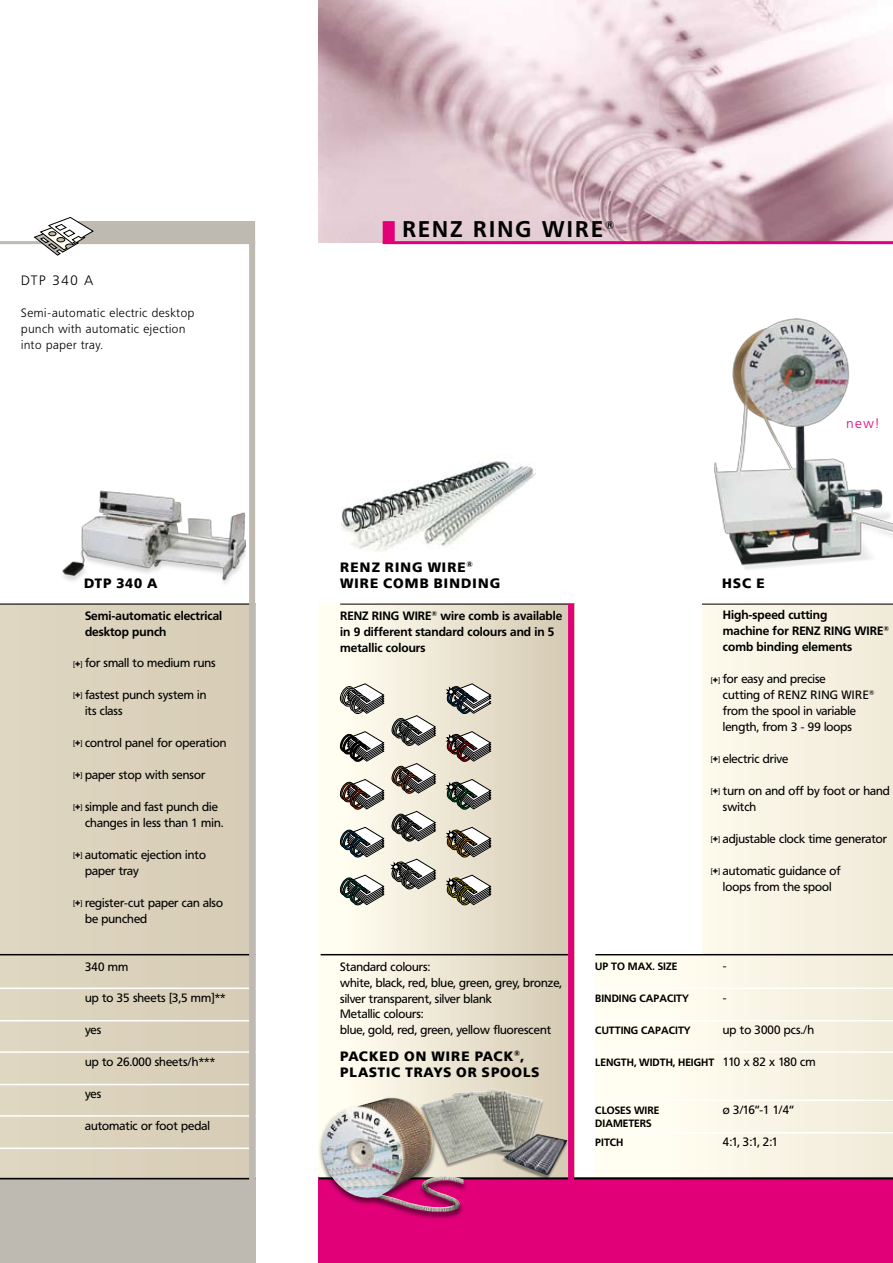
<style>
.page{position:relative;width:893px;height:1263px;background:#fff}
.page>*{position:absolute;margin:0;border:0;box-sizing:border-box;transform-origin:0 0}
.t1{font:700 22.5px "Frutiger BQ";letter-spacing:.1em;color:#000}
.t2{font:900 13.5px/15.9px "Frutiger BQ";letter-spacing:.05em;color:#000}
.t3{font:900 13.5px/15.9px "Frutiger BQ";letter-spacing:.09em;color:#000}
.t4{font:900 13.5px "Frutiger BQ";letter-spacing:.07em;color:#000}
.t5{font:300 13.5px "Frutiger BQ";letter-spacing:.12em;color:#000}
.t6{font:300 13.5px "Frutiger BQ";color:#e20079}
.t7{font:12px/15.9px "Frutiger BQ";color:#000}
.t8{font:700 12px/15.9px "Frutiger BQ";color:#000}
.t9{font:300 12px/15.9px "Frutiger BQ";letter-spacing:.05em;color:#000}
.t10{font:12px "Frutiger BQ";letter-spacing:-.04em;color:#000}
.t11{font:700 10.5px/12.9px "Frutiger BQ";color:#000}
.t12{font:7.5px "Frutiger BQ";color:#000}
.s1{font-weight:900;font-size:10.5px}
</style>
<div class="page">
<img style="left:319px;top:0;width:574px;height:242px">
<div style="left:0;top:604px;width:255px;height:574px;background:#dcd2bc"></div>
<hr style="left:0;top:1051px;width:255px;height:2px;background:#fff">
<hr style="left:0;top:1084px;width:255px;height:1px;background:#fff">
<hr style="left:0;top:1115px;width:255px;height:2px;background:#fff">
<hr style="left:0;top:1147px;width:255px;height:2px;background:#fff">
<hr style="left:0;top:987px;width:255px;height:2px;background:#fff">
<hr style="left:0;top:1020px;width:255px;height:1px;background:#fff">
<hr style="left:0;top:604px;width:255px;height:1px;background:#000">
<hr style="left:0;top:954px;width:255px;height:1px;background:#000">
<div style="left:0;top:1178px;width:255px;height:85px;background:#beb9b1"></div>
<div style="left:64px;top:221px;width:191px;height:21px;background:#beb9b1"></div>
<hr style="left:0;top:241px;width:255px;height:3px;background:#beb9b1">
<hr style="left:0;top:1178px;width:255px;height:1px;background:#000">
<div style="left:249px;top:221px;width:6px;height:1042px;background:#beb9b1"></div>
<div style="left:319px;top:604px;width:255px;height:606px;background:linear-gradient(to right,#fffff6,#d5cab2)"></div>
<hr style="left:340px;top:604px;width:234px;height:1px;background:#000">
<hr style="left:383px;top:241px;width:510px;height:3px;background:#e20079">
<div style="left:383px;top:221px;width:12px;height:21px;background:#e20079"></div>
<div style="left:595px;top:604px;width:298px;height:606px;background:#f9f4e5"></div>
<hr style="left:321px;top:954px;width:250px;height:1px;background:#000">
<hr style="left:702px;top:604px;width:191px;height:1px;background:#000">
<hr style="left:595px;top:1051px;width:298px;height:2px;background:#fff">
<hr style="left:595px;top:1099px;width:298px;height:2px;background:#fff">
<hr style="left:595px;top:1132px;width:298px;height:1px;background:#fff">
<hr style="left:595px;top:987px;width:298px;height:2px;background:#fff">
<hr style="left:595px;top:1020px;width:298px;height:1px;background:#fff">
<div style="left:319px;top:1178px;width:574px;height:85px;background:#e20079"></div>
<hr style="left:319px;top:1178px;width:574px;height:1px;background:#000">
<hr style="left:595px;top:954px;width:298px;height:1px;background:#000">
<div style="left:568px;top:604px;width:6px;height:584px;background:#e20079"></div>
<img style="left:341px;top:461px;width:195px;height:90px">
<img style="left:62px;top:490px;width:184px;height:94px">
<svg style="left:34px;top:217px;width:60px;height:39px"></svg>
<div style="left:595px;top:603px;width:107px;height:351px;background:#fff"></div>
<img style="left:714px;top:318px;width:179px;height:252px">
<div style="left:318px;top:1097px;width:150px;height:123px;background:#000;opacity:.55"></div>
<img style="left:322px;top:1097px;width:141px;height:116px">
<div style="left:420px;top:1089px;width:124px;height:79px;background:#000;opacity:.4"></div>
<img style="left:422px;top:1088px;width:120px;height:75px">
<div style="left:501px;top:1135px;width:68px;height:45px;background:#000;opacity:.4"></div>
<img style="left:504px;top:1134px;width:64px;height:42px">
<svg style="left:446px;top:683px;width:45px;height:31px"></svg>
<svg style="left:446px;top:827px;width:45px;height:31px"></svg>
<svg style="left:446px;top:731px;width:45px;height:31px"></svg>
<svg style="left:446px;top:779px;width:45px;height:31px"></svg>
<svg style="left:446px;top:875px;width:45px;height:30px"></svg>
<svg style="left:340px;top:827px;width:44px;height:31px"></svg>
<svg style="left:340px;top:875px;width:44px;height:30px"></svg>
<svg style="left:340px;top:683px;width:44px;height:31px"></svg>
<svg style="left:340px;top:731px;width:44px;height:31px"></svg>
<svg style="left:340px;top:779px;width:44px;height:31px"></svg>
<svg style="left:392px;top:715px;width:44px;height:31px"></svg>
<svg style="left:392px;top:763px;width:44px;height:31px"></svg>
<svg style="left:392px;top:811px;width:44px;height:31px"></svg>
<svg style="left:391px;top:859px;width:45px;height:31px"></svg>
<p class="t5" style="left:21px;top:272px;width:74px">DTP 340 A</p>
<p class="t9" style="left:21px;top:305px;width:175px">Semi-automatic electric desktop punch with automatic ejection into paper tray.</p>
<p class="t4" style="left:84px;top:575px;width:75px">DTP 340 A</p>
<p class="t8" style="left:85px;top:607px;width:139px">Semi-automatic electrical desktop punch</p>
<p class="t7" style="left:85px;top:655px;width:132px">for small to medium runs</p>
<p class="t7" style="left:85px;top:687px;width:123px">fastest punch system in its class</p>
<p class="t7" style="left:85px;top:735px;width:143px">control panel for operation</p>
<p class="t7" style="left:85px;top:767px;width:122px">paper stop with sensor</p>
<p class="t7" style="left:85px;top:799px;width:140px">simple and fast punch die changes in less than 1 min.</p>
<p class="t7" style="left:85px;top:847px;width:122px">automatic ejection into paper tray</p>
<p class="t7" style="left:85px;top:895px;width:139px">register-cut paper can also be punched</p>
<p class="t7" style="left:85px;top:958px;width:45px">340 mm</p>
<p class="t7" style="left:85px;top:990px;width:142px">up to 35 sheets [3,5 mm]**</p>
<p class="t7" style="left:85px;top:1022px;width:18px">yes</p>
<p class="t7" style="left:85px;top:1054px;width:132px">up to 26.000 sheets/h***</p>
<p class="t7" style="left:85px;top:1086px;width:18px">yes</p>
<p class="t7" style="left:85px;top:1118px;width:126px">automatic or foot pedal</p>
<p class="t12" style="left:73px;top:659px;width:11px">[<span class="s1">+</span>]</p>
<p class="t12" style="left:73px;top:691px;width:11px">[<span class="s1">+</span>]</p>
<p class="t12" style="left:73px;top:739px;width:11px">[<span class="s1">+</span>]</p>
<p class="t12" style="left:73px;top:771px;width:11px">[<span class="s1">+</span>]</p>
<p class="t12" style="left:73px;top:803px;width:11px">[<span class="s1">+</span>]</p>
<p class="t12" style="left:73px;top:851px;width:11px">[<span class="s1">+</span>]</p>
<p class="t12" style="left:73px;top:899px;width:11px">[<span class="s1">+</span>]</p>
<h1 class="t1" style="left:402px;top:216px;width:213px">RENZ RING WIRE<sup>®</sup></h1>
<p class="t3" style="left:340px;top:559px;width:161px">RENZ RING WIRE<sup>®<br></sup>WIRE COMB BINDING</p>
<p class="t8" style="left:340px;top:608px;width:224px">RENZ RING WIRE<sup>®</sup> wire comb is available in 9 different standard colours and in 5 metallic colours</p>
<p class="t4" style="left:722px;top:575px;width:44px">HSC E</p>
<p class="t6" style="left:846px;top:416px;width:33px">new!</p>
<p class="t8" style="left:723px;top:607px;width:168px">High-speed cutting<br>machine for RENZ RING WIRE<sup>® </sup>comb binding elements</p>
<p class="t7" style="left:723px;top:671px;width:153px">for easy and precise<br>cutting of RENZ RING WIRE<sup>® </sup>from the spool in variable length, from 3 - 99 loops</p>
<p class="t7" style="left:723px;top:751px;width:67px">electric drive</p>
<p class="t7" style="left:723px;top:783px;width:168px">turn on and off by foot or hand switch</p>
<p class="t7" style="left:723px;top:831px;width:166px">adjustable clock time generator</p>
<p class="t7" style="left:723px;top:863px;width:119px">automatic guidance of loops from the spool</p>
<p class="t12" style="left:711px;top:675px;width:11px">[<span class="s1">+</span>]</p>
<p class="t12" style="left:711px;top:755px;width:11px">[<span class="s1">+</span>]</p>
<p class="t12" style="left:711px;top:787px;width:11px">[<span class="s1">+</span>]</p>
<p class="t12" style="left:711px;top:835px;width:11px">[<span class="s1">+</span>]</p>
<p class="t12" style="left:711px;top:867px;width:11px">[<span class="s1">+</span>]</p>
<p class="t7" style="left:340px;top:959px;width:223px">Standard colours:<br>white, black, red, blue, green, grey, bronze, silver transparent, silver blank<br>Metallic colours:<br>blue, gold, red, green, yellow fluorescent</p>
<p class="t2" style="left:340px;top:1048px;width:201px">PACKED ON WIRE PACK<sup>®</sup>,<br>PLASTIC TRAYS OR SPOOLS</p>
<p class="t11" style="left:595px;top:960px;width:83px">UP TO MAX. SIZE</p>
<p class="t11" style="left:595px;top:992px;width:95px">BINDING CAPACITY</p>
<p class="t11" style="left:595px;top:1024px;width:97px">CUTTING CAPACITY</p>
<p class="t11" style="left:595px;top:1056px;width:121px">LENGTH, WIDTH, HEIGHT</p>
<p class="t11" style="left:595px;top:1104px;width:65px">CLOSES WIRE<br>DIAMETERS</p>
<p class="t11" style="left:595px;top:1136px;width:30px">PITCH</p>
<p class="t7" style="left:723px;top:958px;width:5px">-</p>
<p class="t7" style="left:723px;top:990px;width:5px">-</p>
<p class="t7" style="left:723px;top:1022px;width:93px">up to 3000 pcs./h</p>
<p class="t10" style="left:723px;top:1055px;width:94px">110 x 82 x 180 cm</p>
<p class="t7" style="left:723px;top:1102px;width:72px">ø 3/16“-1 1/4“</p>
<p class="t7" style="left:723px;top:1134px;width:57px">4:1, 3:1, 2:1</p>
</div>
